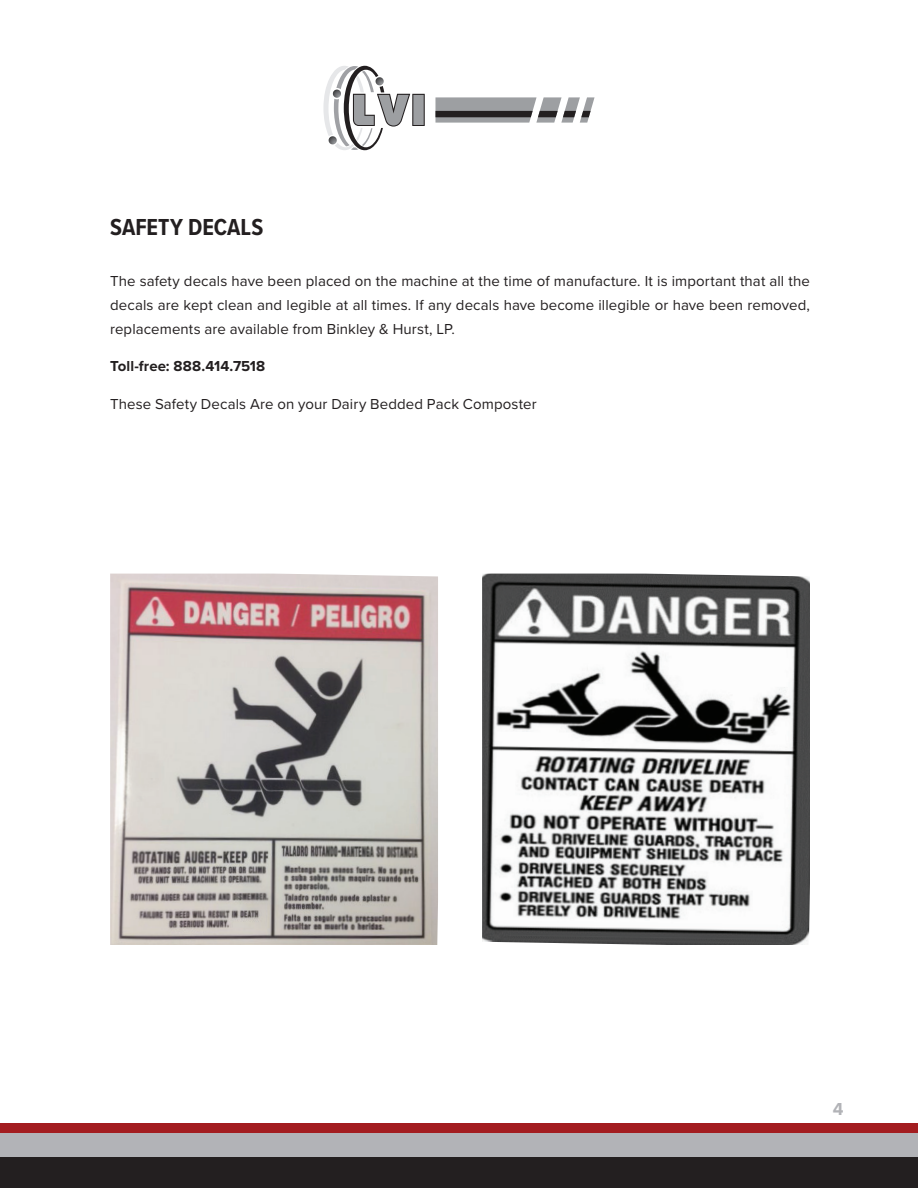
<style>
.page{position:relative;width:918px;height:1188px;background:#fff}
.page>*{position:absolute;margin:0;border:0;box-sizing:border-box;transform-origin:0 0}
.t1{font:700 24px "Proxima Nova Cond";color:#231f20}
.t2{font:700 18px "Proxima Nova";color:#b2b3b7}
.t3{font:15px/24px "Proxima Nova";letter-spacing:.005em;color:#231f20;text-align:justify}
.t4{font:700 15px "Proxima Nova";color:#231f20}
</style>
<div class="page">
<div style="left:0;top:1123px;width:918px;height:65px;background:#a31d20"></div>
<div style="left:0;top:1134px;width:918px;height:54px;background:#b2b3b7"></div>
<div style="left:0;top:1157px;width:918px;height:31px;background:#231f20"></div>
<svg style="left:435px;top:97px;width:160px;height:26px;background:#969698"></svg>
<svg style="left:323px;top:66px;width:102px;height:84px"></svg>
<img style="left:482px;top:574px;width:328px;height:371px">
<img style="left:110px;top:574px;width:328px;height:371px">
<h1 class="t1" style="left:110px;top:209px;width:155px">SAFETY DECALS</h1>
<p class="t3" style="left:110px;top:268px;width:701px">The safety decals have been placed on the machine at the time of manufacture. It is important that all the decals are kept clean and legible at all times. If any decals have become illegible or have been removed, replacements are available from Binkley &amp; Hurst, LP.</p>
<p class="t4" style="left:110px;top:355px;width:157px">Toll-free: 888.414.7518</p>
<p class="t3" style="left:110px;top:391px;width:428px">These Safety Decals Are on your Dairy Bedded Pack Composter</p>
<p class="t2" style="left:833px;top:1095px;width:12px">4</p>
</div>
